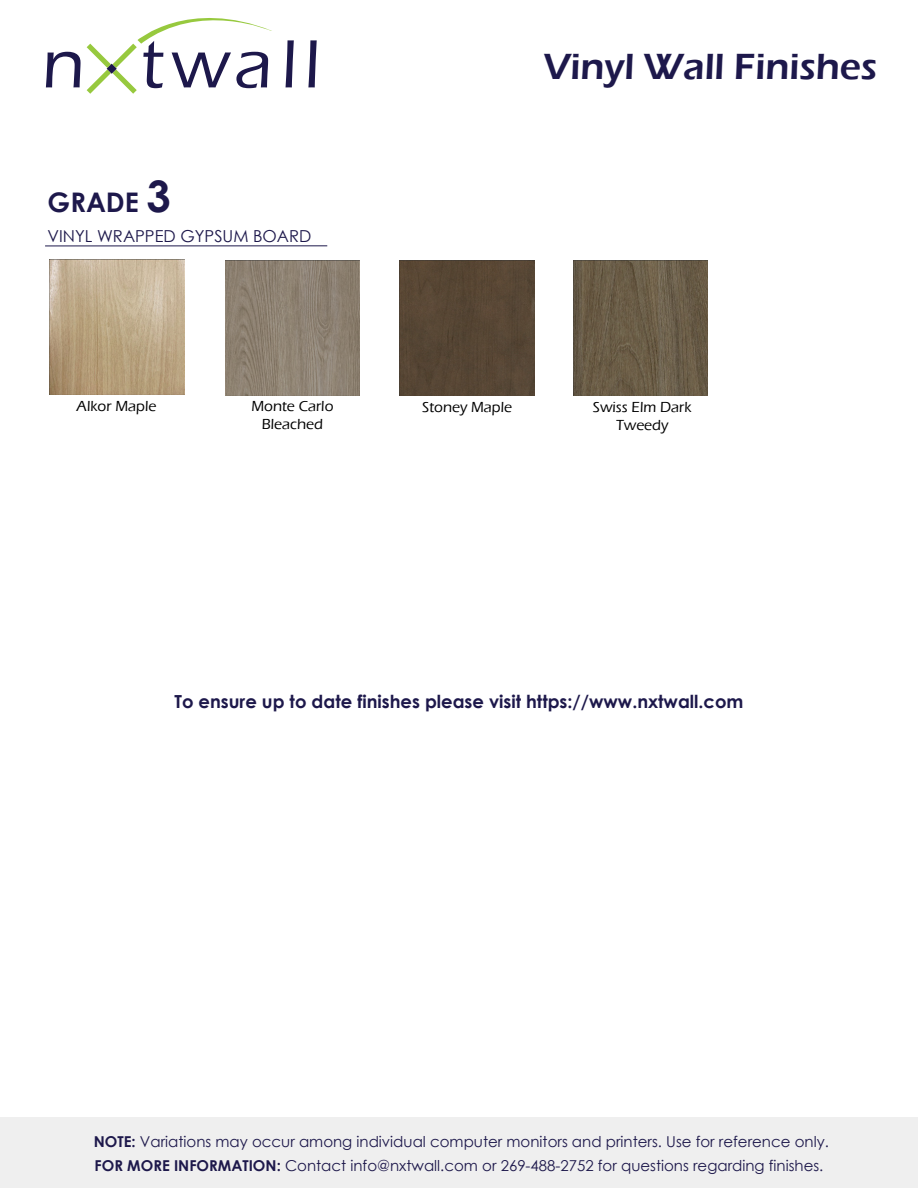
<style>
.page{position:relative;width:918px;height:1188px;background:#fff}
.page>*{position:absolute;margin:0;border:0;box-sizing:border-box;transform-origin:0 0}
.t1{font:600 37.5px "Eras ITC";color:#1d184b}
.t2{font:700 27px "Century Gothic";color:#1d184b}
.t3{font:700 18px "Century Gothic";color:#1d184b}
.t4{font:16.5px "Century Gothic";color:#1d184b}
.t5{font:15px "Century Gothic";color:#1d184b}
.t6{font:500 15px/18px "Eras ITC";color:#000;text-align:center}
.s1{font-size:43.5px}
.s2{font-weight:700}
</style>
<div class="page">
<div style="left:0;top:1117px;width:918px;height:71px;background:#efefef"></div>
<svg style="left:46px;top:52px;width:35px;height:35px"></svg>
<svg style="left:286px;top:40px;width:8px;height:47px"></svg>
<svg style="left:308px;top:40px;width:9px;height:47px"></svg>
<svg style="left:87px;top:18px;width:185px;height:76px"></svg>
<hr style="left:45px;top:245px;width:282px;height:1px;background:#1d184b">
<img style="left:226px;top:260px;width:134px;height:135px">
<div style="left:400px;top:260px;width:135px;height:135px;background:#574634"></div>
<img style="left:573px;top:260px;width:135px;height:135px">
<img style="left:50px;top:259px;width:134px;height:135px">
<h2 class="t2" style="left:48px;top:182px;width:125px">GRADE <span class="s1">3</span></h2>
<p class="t4" style="left:48px;top:225px;width:265px">VINYL WRAPPED GYPSUM BOARD</p>
<h1 class="t1" style="left:544px;top:45px;width:335px">Vinyl Wall Finishes</h1>
<p class="t6" style="left:77px;top:397px;width:81px">Alkor Maple</p>
<p class="t6" style="left:251px;top:397px;width:84px">Monte Carlo<br>Bleached</p>
<p class="t6" style="left:422px;top:398px;width:91px">Stoney Maple</p>
<p class="t6" style="left:593px;top:398px;width:100px">Swiss Elm Dark<br>Tweedy</p>
<p class="t3" style="left:174px;top:688px;width:571px">To ensure up to date finishes please visit https://www.nxtwall.com</p>
<p class="t5" style="left:94px;top:1131px;width:737px"><span class="s2">NOTE:</span> Variations may occur among individual computer monitors and printers. Use for reference only.</p>
<p class="t5" style="left:95px;top:1155px;width:730px"><span class="s2">FOR MORE INFORMATION:</span> Contact info@nxtwall.com or 269-488-2752 for questions regarding finishes.</p>
</div>
